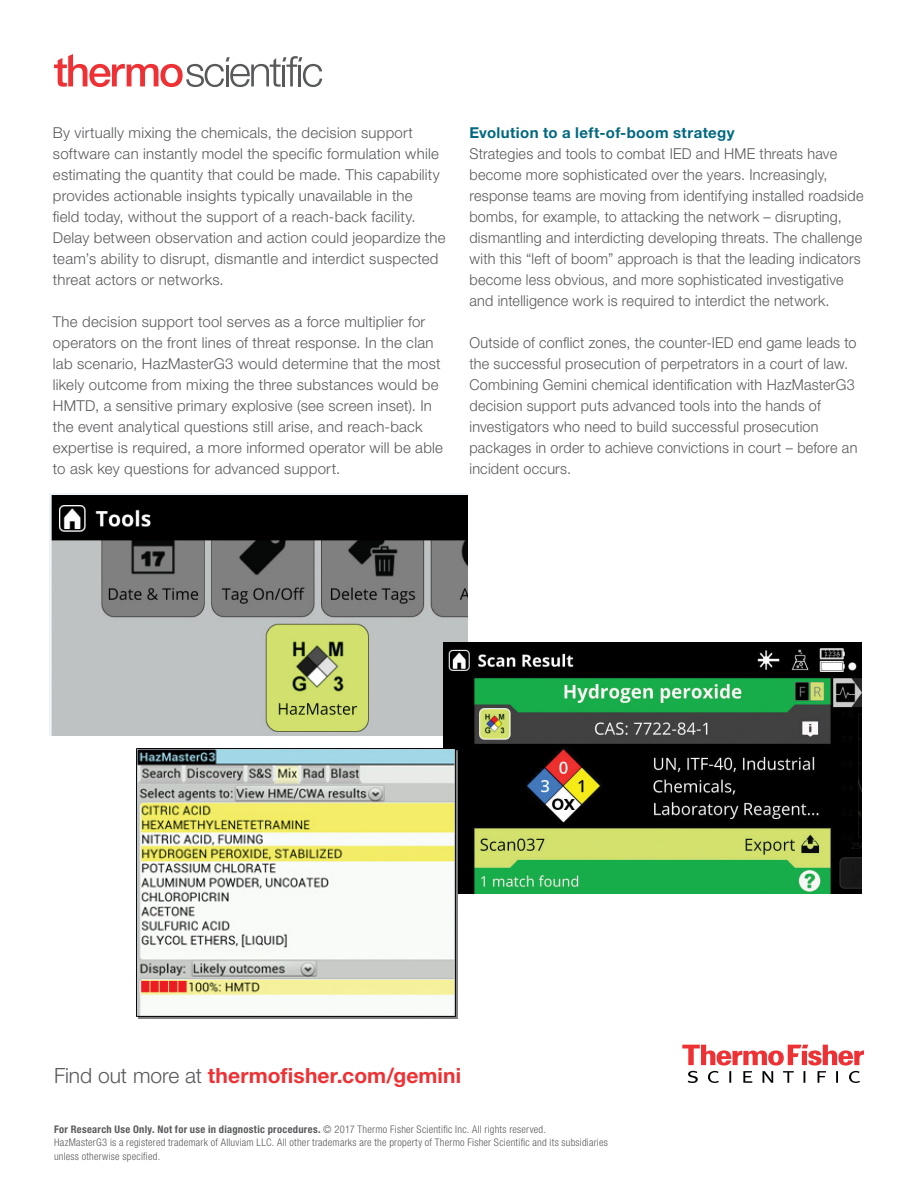
<style>
.page{position:relative;width:918px;height:1188px;background:#fff}
.page>*{position:absolute;margin:0;border:0;box-sizing:border-box;transform-origin:0 0}
.t1{font:700 21px "Helvetica Neue LT Std";letter-spacing:.005em;color:#ee3134}
.t2{font:300 15px/21px "Helvetica Neue LT Std";letter-spacing:.015em;color:#58595b}
.t3{font:300 15px/21px "Helvetica Neue LT Std";letter-spacing:.015em;color:#58595b;scale:.96 1}
.t4{font:700 15px "Helvetica Neue LT Std";letter-spacing:.02em;color:#006880}
.t5{font:300 condensed 10.5px/13.5px "Helvetica Neue LT Std";letter-spacing:.025em;color:#58595b}
.s1{font-weight:300;color:#58595b}
.s2{font-weight:700}
</style>
<div class="page">
<svg style="left:54px;top:54px;width:268px;height:33px"></svg>
<img style="left:50px;top:494px;width:418px;height:242px">
<svg style="left:682px;top:1045px;width:182px;height:38px"></svg>
<img style="left:443px;top:643px;width:419px;height:251px">
<img style="left:136px;top:747px;width:322px;height:272px">
<p class="t2" style="left:53px;top:122px;width:394px">By virtually mixing the chemicals, the decision support software can instantly model the specific formulation while estimating the quantity that could be made. This capability provides actionable insights typically unavailable in the<br>field today, without the support of a reach-back facility.<br>Delay between observation and action could jeopardize the team’s ability to disrupt, dismantle and interdict suspected threat actors or networks.</p>
<p class="t2" style="left:53px;top:311px;width:392px">The decision support tool serves as a force multiplier for operators on the front lines of threat response. In the clan lab scenario, HazMasterG3 would determine that the most likely outcome from mixing the three substances would be HMTD, a sensitive primary explosive (see screen inset). In the event analytical questions still arise, and reach-back expertise is required, a more informed operator will be able to ask key questions for advanced support.</p>
<p class="t4" style="left:470px;top:123px;width:267px">Evolution to a left-of-boom strategy</p>
<p class="t3" style="left:470px;top:143px;width:412px">Strategies and tools to combat IED and HME threats have become more sophisticated over the years. Increasingly, response teams are moving from identifying installed roadside bombs, for example, to attacking the network – disrupting, dismantling and interdicting developing threats. The challenge with this “left of boom” approach is that the leading indicators become less obvious, and more sophisticated investigative and intelligence work is required to interdict the network.</p>
<p class="t3" style="left:470px;top:332px;width:406px">Outside of conflict zones, the counter-IED end game leads to the successful prosecution of perpetrators in a court of law.<br>Combining Gemini chemical identification with HazMasterG3 decision support puts advanced tools into the hands of investigators who need to build successful prosecution packages in order to achieve convictions in court – before an incident occurs.</p>
<h1 class="t1" style="left:54px;top:1063px;width:409px"><span class="s1">Find out more at</span> thermofisher.com/gemini</h1>
<p class="t5" style="left:54px;top:1122px;width:555px"><span class="s2">For Research Use Only. Not for use in diagnostic procedures.</span> © 2017 Thermo Fisher Scientific Inc. All rights reserved.<br>HazMasterG3 is a registered trademark of Alluviam LLC. All other trademarks are the property of Thermo Fisher Scientific and its subsidiaries unless otherwise specified.</p>
</div>
